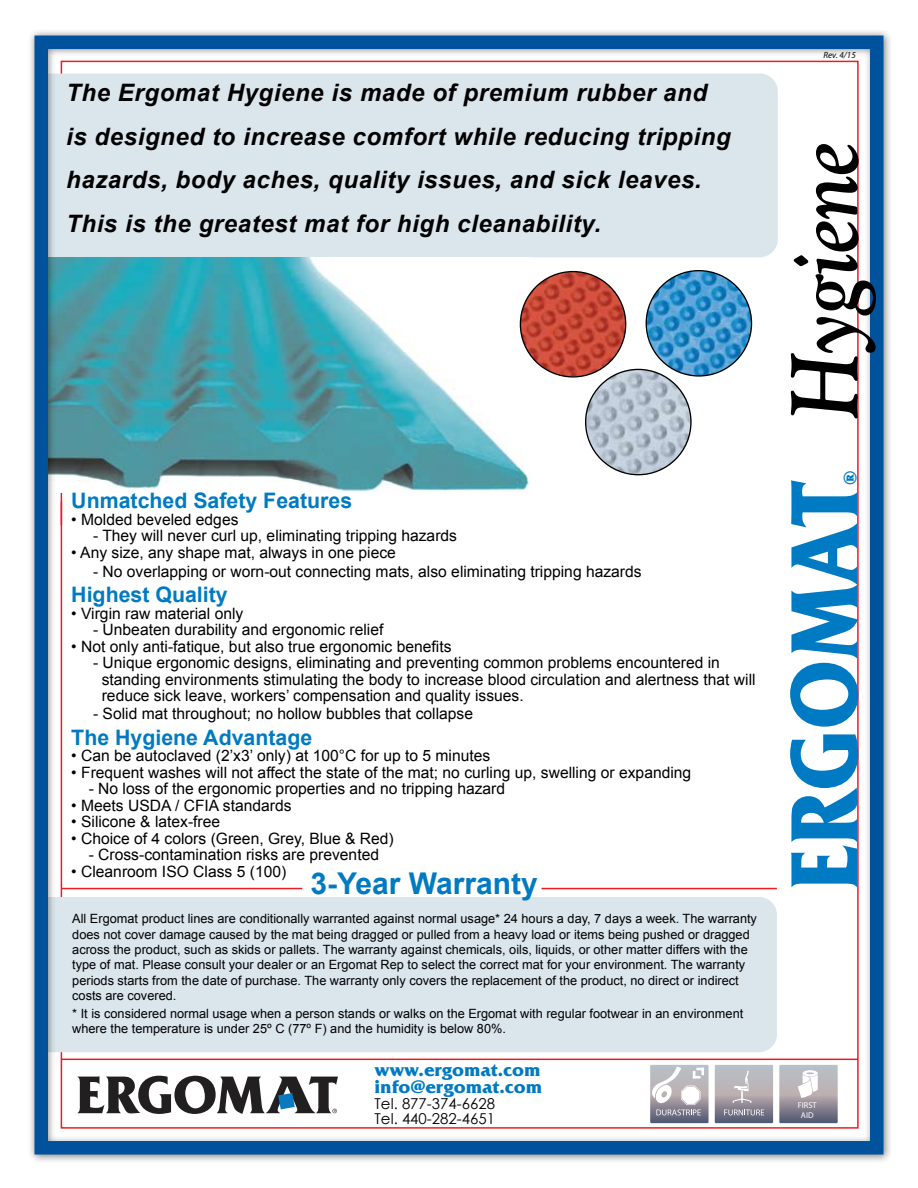
<style>
.page{position:relative;width:918px;height:1188px;background:#fff}
.page>*{position:absolute;margin:0;border:0;box-sizing:border-box;transform-origin:0 0}
.t1{font:700 94.5px "Friz Quadrata Std";color:#007ac2;scale:.88 1}
.t2{font:700 30px "Arial";color:#007ac2}
.t3{font:italic 700 24px/43.5px "Arial";letter-spacing:.025em;color:#000}
.t4{font:700 21.3px "Arial";color:#007ac2}
.t5{font:700 18px/16.5px "Friz Quadrata Std";color:#007ac2}
.t6{font:15.6px/16.5px "Arial";color:#000}
.t7{font:15px/15px "Century Gothic";color:#000}
.t8{font:12.75px/15.3px "Arial";color:#000}
.t9{font:italic 9px "Myriad Pro";color:#000}
.t10{font:8.4px/10.1px "Myriad Pro";color:#fff;text-align:center}
.s1{font-family:"Goudy Old Style BT";font-style:italic;color:#000}
</style>
<div class="page">
<div style="left:28px;top:29px;width:865px;height:1135px;background:#000;opacity:.5"></div>
<div style="left:34px;top:36px;width:850px;height:1119px;border:14px solid #00529c"></div>
<svg style="left:61px;top:502px;width:1px;height:23px"></svg>
<h3 class="t3" style="left:66px;top:72px;width:666px">The Ergomat Hygiene is made of premium rubber and is designed to increase comfort while reducing tripping hazards, body aches, quality issues, and sick leaves.<br>This is the greatest mat for high cleanability.</h3>
<h3 class="t4" style="left:71px;top:487px;width:282px">Unmatched Safety Features</h3>
<p class="t6" style="left:71px;top:511px;width:169px">• Molded beveled edges</p>
<p class="t6" style="left:93px;top:528px;width:366px">- They will never curl up, eliminating tripping hazards</p>
<p class="t6" style="left:71px;top:544px;width:326px">• Any size, any shape mat, always in one piece</p>
<p class="t6" style="left:93px;top:563px;width:550px">- No overlapping or worn-out connecting mats, also eliminating tripping hazards</p>
<h3 class="t4" style="left:71px;top:581px;width:158px">Highest Quality</h3>
<p class="t6" style="left:71px;top:605px;width:174px">• Virgin raw material only</p>
<p class="t6" style="left:93px;top:622px;width:292px">- Unbeaten durability and ergonomic relief</p>
<p class="t6" style="left:71px;top:638px;width:382px">• Not only anti-fatique, but also true ergonomic benefits</p>
<p class="t6" style="left:102px;top:655px;width:655px;text-indent:-9px">- Unique ergonomic designs, eliminating and preventing common problems encountered in standing environments stimulating the body to increase blood circulation and alertness that will reduce sick leave, workers’ compensation and quality issues.</p>
<p class="t6" style="left:93px;top:706px;width:382px">- Solid mat throughout; no hollow bubbles that collapse</p>
<h3 class="t4" style="left:71px;top:723px;width:243px">The Hygiene Advantage</h3>
<p class="t6" style="left:71px;top:748px;width:420px">• Can be autoclaved (2’x3’ only) at 100°C for up to 5 minutes</p>
<p class="t6" style="left:71px;top:764px;width:621px">• Frequent washes will not affect the state of the mat; no curling up, swelling or expanding</p>
<p class="t6" style="left:89px;top:781px;width:418px">- No loss of the ergonomic properties and no tripping hazard</p>
<p class="t6" style="left:71px;top:797px;width:222px">• Meets USDA / CFIA standards</p>
<p class="t6" style="left:71px;top:814px;width:150px">• Silicone &amp; latex-free</p>
<p class="t6" style="left:71px;top:830px;width:324px">• Choice of 4 colors (Green, Grey, Blue &amp; Red)</p>
<p class="t6" style="left:89px;top:847px;width:292px">- Cross-contamination risks are prevented</p>
<p class="t6" style="left:71px;top:863px;width:217px">• Cleanroom ISO Class 5 (100)</p>
<h2 class="t2" style="left:310px;top:864px;width:229px">3-Year Warranty</h2>
<p class="t8" style="left:72px;top:911px;width:686px">All Ergomat product lines are conditionally warranted against normal usage* 24 hours a day, 7 days a week. The warranty does not cover damage caused by the mat being dragged or pulled from a heavy load or items being pushed or dragged across the product, such as skids or pallets. The warranty against chemicals, oils, liquids, or other matter differs with the type of mat. Please consult your dealer or an Ergomat Rep to select the correct mat for your environment. The warranty periods starts from the date of purchase. The warranty only covers the replacement of the product, no direct or indirect costs are covered.</p>
<p class="t8" style="left:72px;top:1006px;width:673px">* It is considered normal usage when a person stands or walks on the Ergomat with regular footwear in an environment where the temperature is under 25º C (77º F) and the humidity is below 80%.</p>
<p class="t9" style="left:824px;top:49px;width:34px">Rev. 4/15</p>
<h1 class="t1" style="left:766px;top:891px;width:853px;rotate:-90deg">ERGOMAT <span class="s1">Hygiene</span></h1>
<p class="t5" style="left:842px;top:484px;width:16px;rotate:-90deg">®</p>
<p class="t5" style="left:375px;top:1062px;width:169px">www.ergomat.com info@ergomat.com</p>
<p class="t7" style="left:375px;top:1096px;width:122px">Tel. 877-374-6628<br>Tel. 440-282-4651</p>
<p class="t10" style="left:798px;top:1100px;width:20px">FIRST<br>AID</p>
</div>
